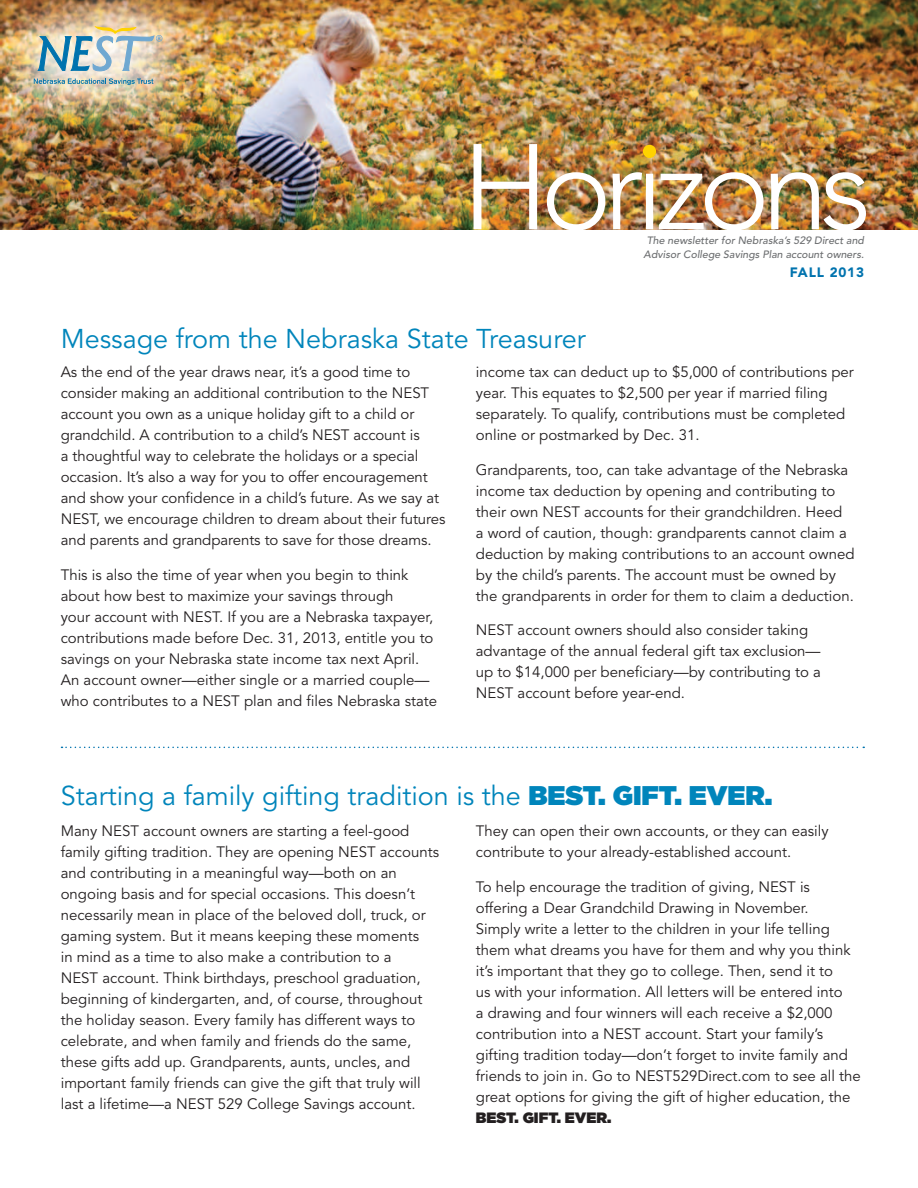
<style>
.page{position:relative;width:918px;height:1188px;background:#fff}
.page>*{position:absolute;margin:0;border:0;box-sizing:border-box;transform-origin:0 0}
.t1{font:27px "Avenir";color:#0085bb}
.t2{font:15px/21px "Avenir";color:#231f20}
.t3{font:900 13.5px "Avenir";letter-spacing:.06em;color:#0073ae}
.t4{font:italic 500 10.65px/13.5px "Avenir";color:#6d6f71}
.s1{font-family:"Gotham Ultra"}
</style>
<div class="page">
<img style="left:0;top:0;width:918px;height:230px">
<img style="left:474px;top:144px;width:392px;height:86px">
<div style="left:643px;top:145px;width:13px;height:13px;background:#ffd300;border-radius:50%"></div>
<div style="left:0;top:0;width:212px;height:135px;background:#fff;opacity:.85"></div>
<svg style="left:34px;top:78px;width:119px;height:7px"></svg>
<svg style="left:36px;top:26px;width:126px;height:46px;background:#bec8bf"></svg>
<svg style="left:61px;top:747px;width:803px;height:1px"></svg>
<p class="t4" style="left:644px;top:234px;width:222px">The newsletter for Nebraska’s 529 Direct and<br>Advisor College Savings Plan account owners.</p>
<p class="t3" style="left:790px;top:264px;width:76px">FALL 2013</p>
<p class="t1" style="left:61px;top:323px;width:527px">Message from the Nebraska State Treasurer</p>
<p class="t2" style="left:61px;top:362px;width:386px">As the end of the year draws near, it’s a good time to consider making an additional contribution to the NEST account you own as a unique holiday gift to a child or grandchild. A contribution to a child’s NEST account is<br>a thoughtful way to celebrate the holidays or a special occasion. It’s also a way for you to offer encouragement and show your confidence in a child’s future. As we say at NEST, we encourage children to dream about their futures and parents and grandparents to save for those dreams.</p>
<p class="t2" style="left:61px;top:565px;width:378px">This is also the time of year when you begin to think about how best to maximize your savings through<br>your account with NEST. If you are a Nebraska taxpayer, contributions made before Dec. 31, 2013, entitle you to savings on your Nebraska state income tax next April.<br>An account owner—either single or a married couple— who contributes to a NEST plan and files Nebraska state</p>
<p class="t2" style="left:476px;top:362px;width:380px">income tax can deduct up to $5,000 of contributions per year. This equates to $2,500 per year if married filing separately. To qualify, contributions must be completed online or postmarked by Dec. 31.</p>
<p class="t2" style="left:476px;top:460px;width:380px">Grandparents, too, can take advantage of the Nebraska income tax deduction by opening and contributing to their own NEST accounts for their grandchildren. Heed<br>a word of caution, though: grandparents cannot claim a deduction by making contributions to an account owned by the child’s parents. The account must be owned by the grandparents in order for them to claim a deduction.</p>
<p class="t2" style="left:476px;top:620px;width:346px">NEST account owners should also consider taking advantage of the annual federal gift tax exclusion— up to $14,000 per beneficiary—by contributing to a NEST account before year-end.</p>
<p class="t1" style="left:61px;top:780px;width:713px">Starting a family gifting tradition is the <span class="s1">BEST. GIFT. EVER.</span></p>
<p class="t2" style="left:61px;top:821px;width:380px">Many NEST account owners are starting a feel-good family gifting tradition. They are opening NEST accounts and contributing in a meaningful way—both on an ongoing basis and for special occasions. This doesn’t necessarily mean in place of the beloved doll, truck, or gaming system. But it means keeping these moments<br>in mind as a time to also make a contribution to a<br>NEST account. Think birthdays, preschool graduation, beginning of kindergarten, and, of course, throughout the holiday season. Every family has different ways to celebrate, and when family and friends do the same, these gifts add up. Grandparents, aunts, uncles, and important family friends can give the gift that truly will last a lifetime—a NEST 529 College Savings account.</p>
<p class="t2" style="left:476px;top:821px;width:354px">They can open their own accounts, or they can easily contribute to your already-established account.</p>
<p class="t2" style="left:476px;top:876px;width:386px">To help encourage the tradition of giving, NEST is offering a Dear Grandchild Drawing in November.<br>Simply write a letter to the children in your life telling them what dreams you have for them and why you think it’s important that they go to college. Then, send it to<br>us with your information. All letters will be entered into<br>a drawing and four winners will each receive a $2,000 contribution into a NEST account. Start your family’s gifting tradition today—don’t forget to invite family and friends to join in. Go to NEST529Direct.com to see all the great options for giving the gift of higher education, the <span class="s1">BEST. GIFT. EVER.</span></p>
</div>
